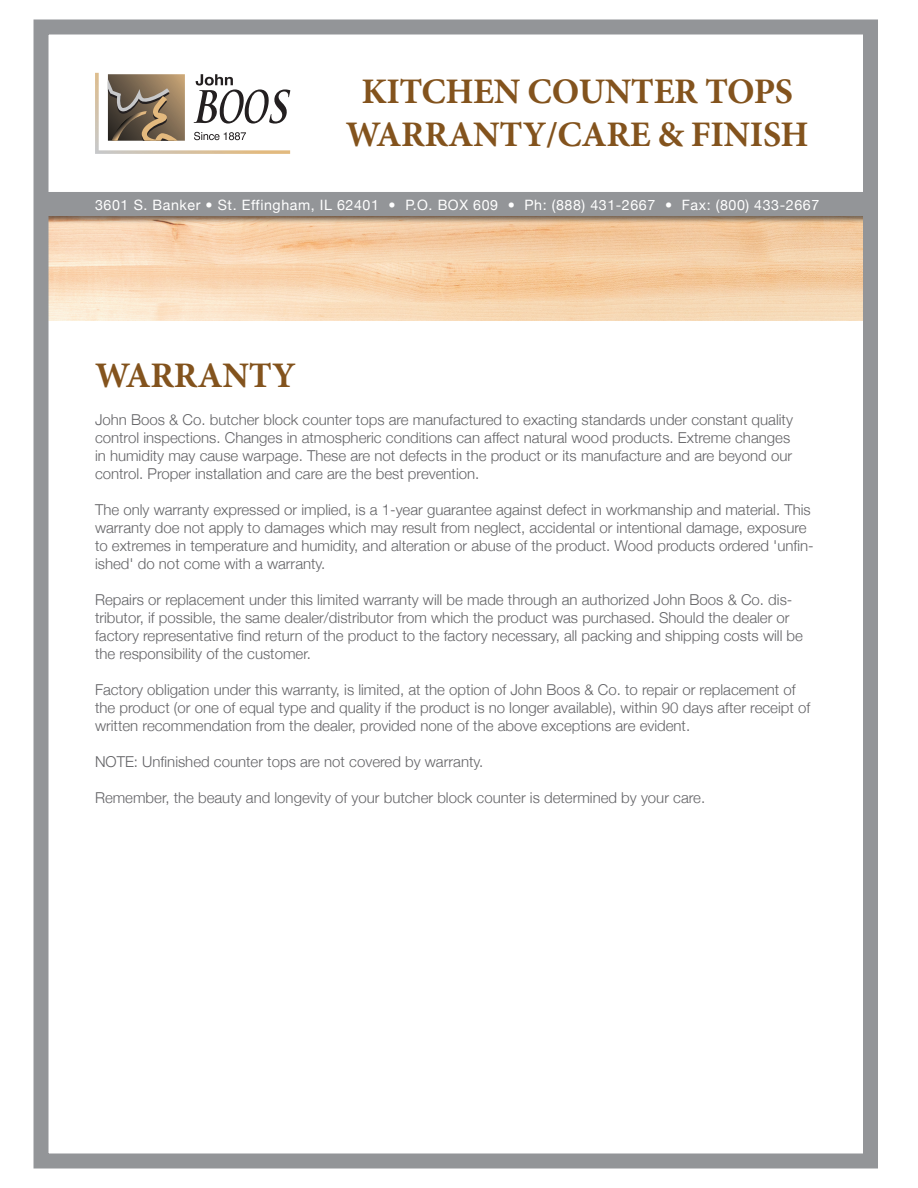
<style>
.page{position:relative;width:918px;height:1188px;background:#fff}
.page>*{position:absolute;margin:0;border:0;box-sizing:border-box;transform-origin:0 0}
.t1{font:700 36px/43.2px "Minion Pro";letter-spacing:-.01em;color:#83531d;text-align:center}
.t2{font:300 15px/18px "Helvetica Neue";color:#636366}
.t3{font:14.25px "Helvetica Neue";letter-spacing:.04em;color:#fff}
</style>
<div class="page">
<img style="left:50px;top:224px;width:812px;height:97px">
<div style="left:39px;top:191px;width:833px;height:33px;background:#231f20;opacity:.61"></div>
<div style="left:44px;top:192px;width:823px;height:24px;background:#939598"></div>
<div style="left:34px;top:20px;width:844px;height:1148px;border:15px solid #939598"></div>
<svg style="left:95px;top:73px;width:195px;height:81px"></svg>
<h1 class="t1" style="left:346px;top:70px;width:464px">KITCHEN COUNTER TOPS<br>WARRANTY/CARE &amp; FINISH</h1>
<p class="t3" style="left:95px;top:196px;width:726px">3601 S. Banker • St. Effingham, IL 62401 • P.O. BOX 609 • Ph: (888) 431-2667 • Fax: (800) 433-2667</p>
<h1 class="t1" style="left:95px;top:354px;width:202px">WARRANTY</h1>
<p class="t2" style="left:95px;top:410px;width:699px">John Boos &amp; Co. butcher block counter tops are manufactured to exacting standards under constant quality control inspections. Changes in atmospheric conditions can affect natural wood products. Extreme changes in humidity may cause warpage. These are not defects in the product or its manufacture and are beyond our control. Proper installation and care are the best prevention.</p>
<p class="t2" style="left:95px;top:500px;width:720px">The only warranty expressed or implied, is a 1-year guarantee against defect in workmanship and material. This warranty doe not apply to damages which may result from neglect, accidental or intentional damage, exposure to extremes in temperature and humidity, and alteration or abuse of the product. Wood products ordered 'unfin&shy;ished' do not come with a warranty.</p>
<p class="t2" style="left:95px;top:590px;width:709px">Repairs or replacement under this limited warranty will be made through an authorized John Boos &amp; Co. dis&shy;tributor, if possible, the same dealer/distributor from which the product was purchased. Should the dealer or factory representative find return of the product to the factory necessary, all packing and shipping costs will be the responsibility of the customer.</p>
<p class="t2" style="left:95px;top:680px;width:717px">Factory obligation under this warranty, is limited, at the option of John Boos &amp; Co. to repair or replacement of the product (or one of equal type and quality if the product is no longer available), within 90 days after receipt of written recommendation from the dealer, provided none of the above exceptions are evident.</p>
<p class="t2" style="left:95px;top:752px;width:390px">NOTE: Unfinished counter tops are not covered by warranty.</p>
<p class="t2" style="left:95px;top:788px;width:612px">Remember, the beauty and longevity of your butcher block counter is determined by your care.</p>
</div>
